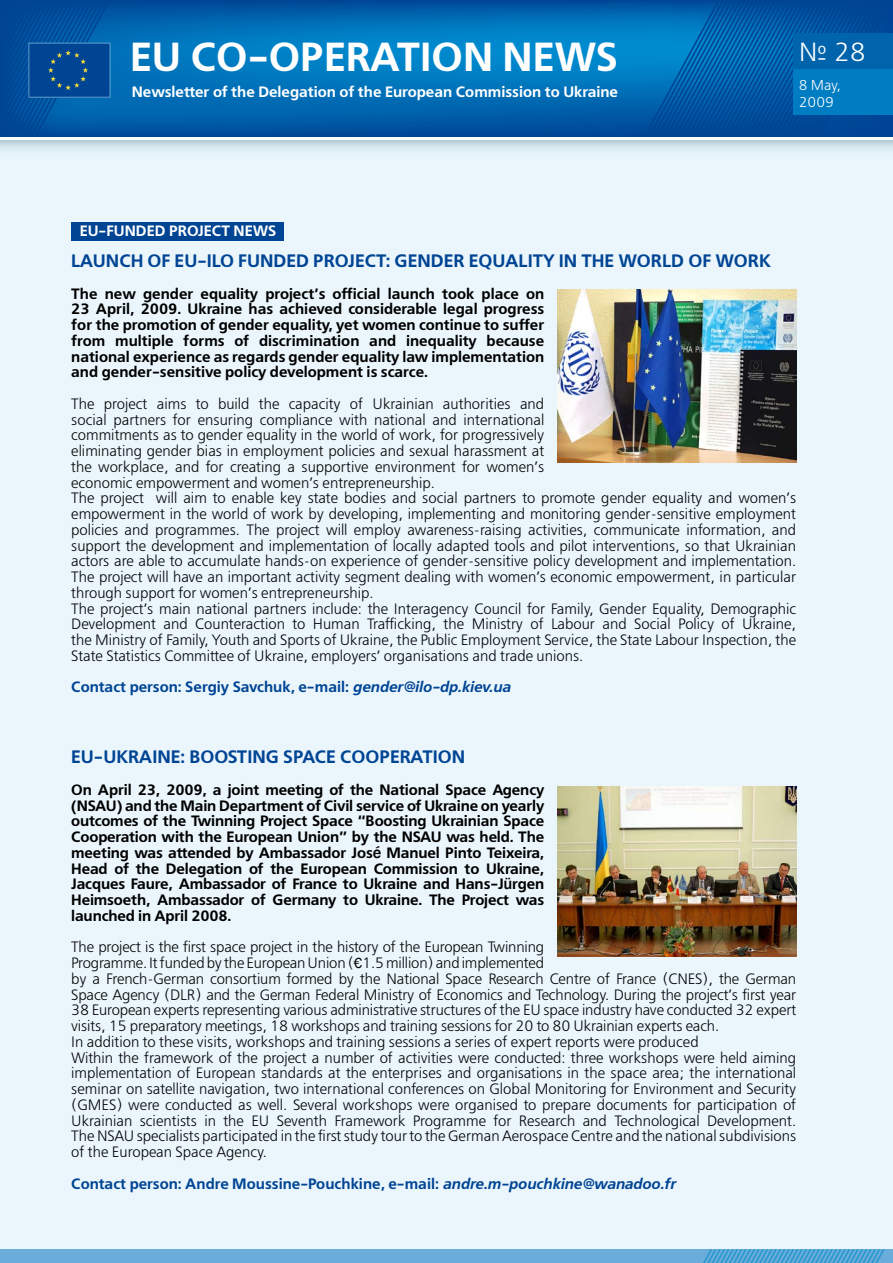
<style>
.page{position:relative;width:893px;height:1263px;background:#fff}
.page>*{position:absolute;margin:0;border:0;box-sizing:border-box;transform-origin:0 0}
.t1{font:700 40.5px "Free Set C";color:#fff}
.t2{font:26.1px "Free Set C";color:#fff}
.t3{font:700 18px "Free Set C";color:#004494}
.t4{font:15px/15.8px "Free Set C";color:#000}
.t5{font:700 15px/15.8px "Free Set C";letter-spacing:-.01em;color:#000;text-align:justify}
.t6{font:700 15px "Free Set C";color:#004494}
.t7{font:700 15px "Free Set C";color:#fff}
.t8{font:14.25px/17.1px "Free Set C";color:#fff}
.s1{font-style:italic}
.s2{font-family:"Franklin Gothic";font-weight:500;font-size:16.5px}
.s3{font-family:"Franklin Gothic"}
</style>
<div class="page">
<div style="left:0;top:141px;width:893px;height:1122px;background:#eaf6fc"></div>
<div style="left:0;top:1249px;width:893px;height:14px;background:#6aacda"></div>
<svg style="left:0;top:141px;width:893px;height:9px"></svg>
<img style="left:110px;top:0;width:783px;height:136px">
<svg style="left:644px;top:0;width:248px;height:136px;background:#005aa6"></svg>
<svg style="left:703px;top:1249px;width:182px;height:14px"></svg>
<div style="left:793px;top:33px;width:100px;height:82px;background:#007cc2"></div>
<div style="left:793px;top:33px;width:100px;height:36px;background:#0064ad"></div>
<svg style="left:0;top:0;width:110px;height:136px;background:#034f9b"></svg>
<div style="left:71px;top:222px;width:213px;height:18px;background:#004494"></div>
<img style="left:557px;top:289px;width:239px;height:174px">
<img style="left:557px;top:786px;width:239px;height:170px">
<h1 class="t1" style="left:130px;top:32px;width:490px">EU Co-operation News</h1>
<p class="t7" style="left:132px;top:83px;width:488px">Newsletter of the Delegation of the European Commission to Ukraine</p>
<h2 class="t2" style="left:799px;top:37px;width:69px">№ 28</h2>
<p class="t8" style="left:799px;top:76px;width:44px">8 May,<br>2009</p>
<p class="t7" style="left:80px;top:222px;width:100px">EU-FUNDED PRO</p>
<p class="t7" style="left:198px;top:222px;width:67px">JECT NEWS</p>
<p class="t3" style="left:71px;top:250px;width:255px">LAUNCH OF EU-ILO FUNDED PRO</p>
<p class="t3" style="left:348px;top:250px;width:286px">JECT: GENDER EQUALITY IN THE WOR</p>
<p class="t3" style="left:662px;top:250px;width:69px">LD OF WOR</p>
<p class="t3" style="left:759px;top:250px;width:13px">K</p>
<p class="t5" style="left:71px;top:286px;width:475px">The new gender equality project’s official launch took place on 23 April, 2009. Ukraine has achieved considerable legal progress for the promotion of gender equality, yet women continue to suffer from multiple forms of discrimination and inequality because national experience as regards gender equality law implementation and gender-sensitive policy development is scarce.</p>
<p class="t4" style="left:71px;top:396px;width:727px">The project aims to build the capacity of Ukrainian authorities and<br>social partners for ensuring compliance with national and international<br>commitments as to gender equality in the world of work, for progressively<br>eliminating gender bias in employment policies and sexual harassment at<br>the workplace, and for creating a supportive environment for women’s<br>economic empowerment and women’s entrepreneurship.<br>The project will aim to enable key state bodies and social partners to promote gender equality and women’s empowerment in the world of work by developing, implementing and monitoring gender-sensitive employment policies and programmes. The project will employ awareness-raising activities, communicate information, and support the development and implementation of locally adapted tools and pilot interventions, so that Ukrainian actors are able to accumulate hands-on experience of gender-sensitive policy development and implementation.<br>The project will have an important activity segment dealing with women’s economic empowerment, in particular through support for women’s entrepreneurship.<br>The project’s main national partners include: the Interagency Council for Family, Gender Equality, Demographic Development and Counteraction to Human Trafficking, the Ministry of Labour and Social Policy of Ukraine, the Ministry of Family, Youth and Sports of Ukraine, the Public Employment Service, the State Labour Inspection, the State Statistics Committee of Ukraine, employers’ organisations and trade unions.</p>
<p class="t6" style="left:71px;top:678px;width:441px">Contact person: Sergiy Savchuk, e-mail: <span class="s1">gender@ilo-dp.kiev.ua</span></p>
<p class="t3" style="left:71px;top:746px;width:69px">EU-UKRAIN</p>
<p class="t3" style="left:171px;top:746px;width:42px">E: BOOSTIN</p>
<p class="t3" style="left:266px;top:746px;width:99px">G SPACE COOP</p>
<p class="t3" style="left:390px;top:746px;width:22px">ERATION</p>
<p class="t5" style="left:71px;top:782px;width:475px">On April 23, 2009, a joint meeting of the National Space Agency (NSA</p>
<p class="t5" style="left:71px;top:798px;width:475px;text-indent:35px">U) and the Main Department of Civil service of Ukraine on yearly outcomes of the Twinning Project Space “Boosting Ukrainian Space Cooperation with the European Union” by the NSA</p>
<p class="t5" style="left:71px;top:829px;width:475px;text-indent:360px">U was held. The meeting was attended by Ambassador Jos<span class="s2">é</span> Manuel Pinto Teixeira, Head of the Delegation of the European Commission to Ukraine, Jacques Faure, Ambassador of France to Ukraine and Hans-J<span class="s2">ü</span>rgen Heimsoeth, Ambassador of Germany to Ukraine. The Project was launched in April 2008.</p>
<p class="t4" style="left:71px;top:940px;width:727px">The project is the first space project in the history of the European Twinning<br>Programme. It funded by the European Union (<span class="s3">€</span>1.5 million) and implemented<br>by a French-German consortium formed by the National Space Research Centre of France (CNES), the German Space Agency (DLR) and the German Federal Ministry of Economics and Technology. During the project’s first year 38 European experts representing various administrative structures of the EU space industry have conducted 32 expert visits, 15 preparatory meetings, 18 workshops and training sessions for 20 to 80 Ukrainian experts each.<br>In addition to these visits, workshops and training sessions a series of expert reports were produced<br>Within the framework of the project a number of activities were conducted: three workshops were held aiming implementation of European standards at the enterprises and organisations in the space area; the international seminar on satellite navigation, two international conferences on Global Monitoring for Environment and Security (GMES) were conducted as well. Several workshops were organised to prepare documents for participation of Ukrainian scientists in the EU Seventh Framework Programme for Research and Technological Development.<br>The NSAU specialists participated in the first study tour to the German Aerospace Centre and the national subdivisions of the European Space Agency.</p>
<p class="t6" style="left:71px;top:1174px;width:606px">Contact person: Andre Moussine-Pouchkine, e-mail: <span class="s1">andre.m-pouchkine@wanadoo.fr</span></p>
</div>
